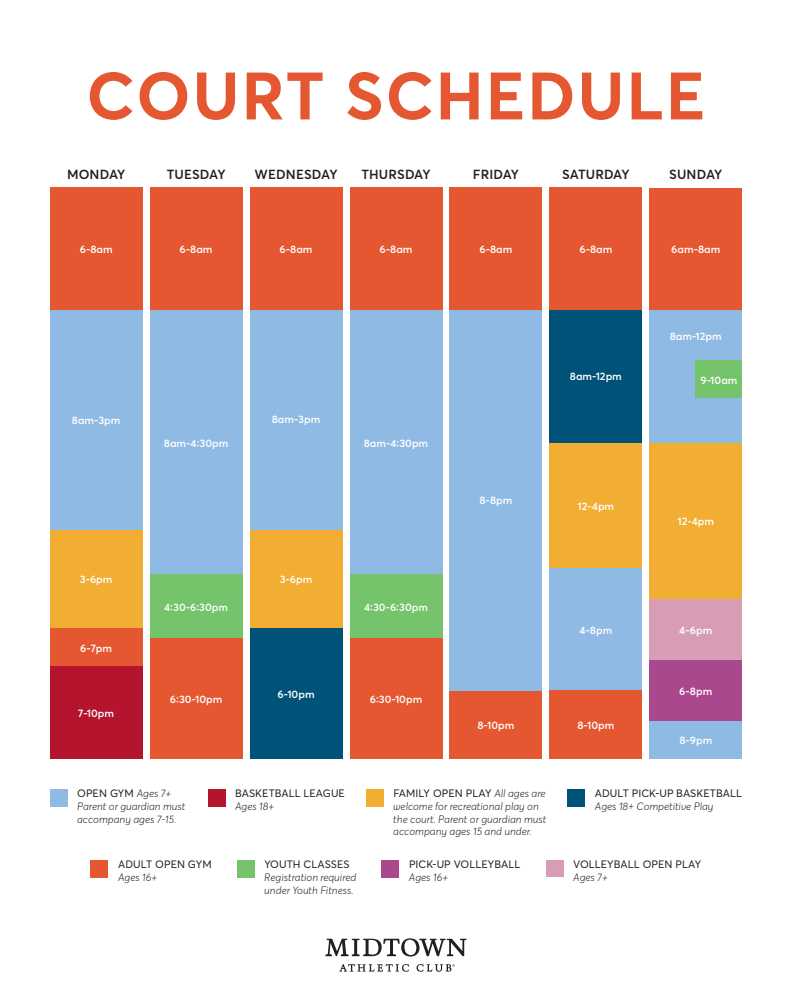
<style>
.page{position:relative;width:792px;height:1008px;background:#fff}
.page>*{position:absolute;margin:0;border:0;box-sizing:border-box;transform-origin:0 0}
.t1{font:700 66px "Averta";letter-spacing:.03em;color:#e55730}
.t2{font:600 13.05px "Averta";letter-spacing:.01em;color:#231f20}
.t3{font:600 10.7px "Averta";color:#fff}
.t4{font:italic 300 10.6px/12.8px "Averta";color:#231f20}
.t5{font:10.6px/12.8px "Averta";letter-spacing:.005em;color:#231f20}
.s1{font-weight:300;font-style:italic}
.s2{font-weight:400;font-style:normal}
</style>
<div class="page">
<div style="left:150px;top:188px;width:92px;height:122px;background:#e55730"></div>
<div style="left:150px;top:310px;width:92px;height:265px;background:#8ebae3"></div>
<div style="left:150px;top:575px;width:92px;height:63px;background:#75c36a"></div>
<div style="left:150px;top:638px;width:92px;height:121px;background:#e55730"></div>
<div style="left:50px;top:188px;width:92px;height:122px;background:#e55730"></div>
<div style="left:50px;top:529px;width:92px;height:101px;background:#f2ad33"></div>
<div style="left:50px;top:666px;width:92px;height:93px;background:#b4142e"></div>
<div style="left:50px;top:310px;width:92px;height:219px;background:#8ebae3"></div>
<div style="left:50px;top:629px;width:92px;height:37px;background:#e55730"></div>
<div style="left:250px;top:529px;width:92px;height:101px;background:#f2ad33"></div>
<div style="left:250px;top:188px;width:92px;height:122px;background:#e55730"></div>
<div style="left:250px;top:310px;width:92px;height:219px;background:#8ebae3"></div>
<div style="left:250px;top:629px;width:92px;height:130px;background:#005278"></div>
<div style="left:450px;top:690px;width:92px;height:69px;background:#e55730"></div>
<div style="left:450px;top:310px;width:92px;height:380px;background:#8ebae3"></div>
<div style="left:450px;top:188px;width:92px;height:122px;background:#e55730"></div>
<div style="left:550px;top:442px;width:92px;height:127px;background:#f2ad33"></div>
<div style="left:550px;top:690px;width:92px;height:69px;background:#e55730"></div>
<div style="left:550px;top:310px;width:92px;height:132px;background:#005278"></div>
<div style="left:550px;top:569px;width:92px;height:121px;background:#8ebae3"></div>
<div style="left:550px;top:188px;width:92px;height:122px;background:#e55730"></div>
<div style="left:650px;top:442px;width:92px;height:158px;background:#f2ad33"></div>
<div style="left:650px;top:721px;width:92px;height:38px;background:#8ebae3"></div>
<div style="left:650px;top:188px;width:92px;height:254px;background:#e55730"></div>
<div style="left:650px;top:600px;width:92px;height:60px;background:#d79db4"></div>
<div style="left:650px;top:660px;width:92px;height:61px;background:#aa488d"></div>
<div style="left:91px;top:860px;width:17px;height:17px;background:#e55730"></div>
<div style="left:382px;top:860px;width:17px;height:17px;background:#aa488d"></div>
<div style="left:237px;top:860px;width:17px;height:17px;background:#75c36a"></div>
<div style="left:546px;top:860px;width:17px;height:17px;background:#d79db4"></div>
<div style="left:350px;top:188px;width:92px;height:122px;background:#e55730"></div>
<div style="left:350px;top:310px;width:92px;height:265px;background:#8ebae3"></div>
<div style="left:350px;top:575px;width:92px;height:63px;background:#75c36a"></div>
<div style="left:350px;top:638px;width:92px;height:121px;background:#e55730"></div>
<div style="left:650px;top:310px;width:92px;height:132px;background:#8ebae3"></div>
<div style="left:696px;top:361px;width:46px;height:37px;background:#75c36a"></div>
<div style="left:50px;top:789px;width:17px;height:17px;background:#8ebae3"></div>
<div style="left:366px;top:789px;width:17px;height:17px;background:#f2ad33"></div>
<div style="left:568px;top:789px;width:17px;height:17px;background:#005278"></div>
<div style="left:208px;top:789px;width:17px;height:17px;background:#b4142e"></div>
<svg style="left:339px;top:964px;width:70px;height:8px"></svg>
<svg style="left:325px;top:938px;width:142px;height:19px"></svg>
<svg style="left:417px;top:964px;width:38px;height:8px"></svg>
<p class="t1" style="left:87px;top:54px;width:620px">COURT SCHEDULE</p>
<p class="t2" style="left:67px;top:166px;width:60px">MONDAY</p>
<p class="t2" style="left:167px;top:166px;width:60px">TUESDAY</p>
<p class="t2" style="left:255px;top:166px;width:85px">WEDNESDAY</p>
<p class="t2" style="left:361px;top:166px;width:71px">THURSDAY</p>
<p class="t2" style="left:473px;top:166px;width:48px">FRIDAY</p>
<p class="t2" style="left:562px;top:166px;width:69px">SATURDAY</p>
<p class="t2" style="left:669px;top:166px;width:55px">SUNDAY</p>
<p class="t3" style="left:80px;top:243px;width:34px">6-8am</p>
<p class="t3" style="left:180px;top:243px;width:34px">6-8am</p>
<p class="t3" style="left:280px;top:243px;width:34px">6-8am</p>
<p class="t3" style="left:380px;top:243px;width:34px">6-8am</p>
<p class="t3" style="left:479px;top:243px;width:34px">6-8am</p>
<p class="t3" style="left:579px;top:243px;width:34px">6-8am</p>
<p class="t3" style="left:671px;top:243px;width:51px">6am-8am</p>
<p class="t3" style="left:72px;top:413px;width:50px">8am-3pm</p>
<p class="t3" style="left:164px;top:436px;width:66px">8am-4:30pm</p>
<p class="t3" style="left:272px;top:413px;width:50px">8am-3pm</p>
<p class="t3" style="left:80px;top:573px;width:34px">3-6pm</p>
<p class="t3" style="left:80px;top:641px;width:33px">6-7pm</p>
<p class="t3" style="left:78px;top:706px;width:37px">7-10pm</p>
<p class="t3" style="left:164px;top:600px;width:65px">4:30-6:30pm</p>
<p class="t3" style="left:170px;top:692px;width:54px">6:30-10pm</p>
<p class="t3" style="left:280px;top:573px;width:34px">3-6pm</p>
<p class="t3" style="left:278px;top:687px;width:39px">6-10pm</p>
<p class="t5" style="left:77px;top:787px;width:96px">OPEN GYM <span class="s1">Ages 7+</span></p>
<p class="t4" style="left:77px;top:800px;width:110px">Parent or guardian must</p>
<p class="t4" style="left:77px;top:813px;width:101px">accompany ages 7-15.</p>
<p class="t5" style="left:235px;top:787px;width:111px">BASKETBALL LEAGUE</p>
<p class="t4" style="left:235px;top:800px;width:41px">Ages 18+</p>
<p class="t3" style="left:364px;top:436px;width:66px">8am-4:30pm</p>
<p class="t3" style="left:364px;top:600px;width:65px">4:30-6:30pm</p>
<p class="t3" style="left:370px;top:692px;width:54px">6:30-10pm</p>
<p class="t3" style="left:480px;top:494px;width:34px">8-8pm</p>
<p class="t3" style="left:477px;top:718px;width:38px">8-10pm</p>
<p class="t3" style="left:570px;top:370px;width:54px">8am-12pm</p>
<p class="t3" style="left:578px;top:499px;width:38px">12-4pm</p>
<p class="t3" style="left:579px;top:623px;width:34px">4-8pm</p>
<p class="t3" style="left:577px;top:718px;width:38px">8-10pm</p>
<p class="t3" style="left:670px;top:329px;width:54px">8am-12pm</p>
<p class="t3" style="left:701px;top:373px;width:38px">9-10am</p>
<p class="t3" style="left:677px;top:515px;width:38px">12-4pm</p>
<p class="t3" style="left:679px;top:624px;width:35px">4-6pm</p>
<p class="t3" style="left:679px;top:684px;width:35px">6-8pm</p>
<p class="t3" style="left:679px;top:734px;width:34px">8-9pm</p>
<p class="t4" style="left:393px;top:787px;width:155px"><span class="s2">FAMILY OPEN PLAY</span> All ages are welcome for recreational play on the court. Parent or guardian must accompany ages 15 and under.</p>
<p class="t5" style="left:595px;top:787px;width:149px">ADULT PICK-UP BASKETBALL</p>
<p class="t4" style="left:595px;top:800px;width:120px">Ages 18+ Competitive Play</p>
<p class="t5" style="left:118px;top:858px;width:95px">ADULT OPEN GYM<br><span class="s1">Ages 16+</span></p>
<p class="t5" style="left:409px;top:858px;width:113px">PICK-UP VOLLEYBALL</p>
<p class="t5" style="left:264px;top:858px;width:87px">YOUTH CLASSES</p>
<p class="t4" style="left:264px;top:871px;width:94px">Registration required</p>
<p class="t4" style="left:264px;top:884px;width:91px">under Youth Fitness.</p>
<p class="t4" style="left:409px;top:871px;width:41px">Ages 16+</p>
<p class="t5" style="left:573px;top:858px;width:129px">VOLLEYBALL OPEN PLAY</p>
<p class="t4" style="left:573px;top:871px;width:36px">Ages 7+</p>
</div>
